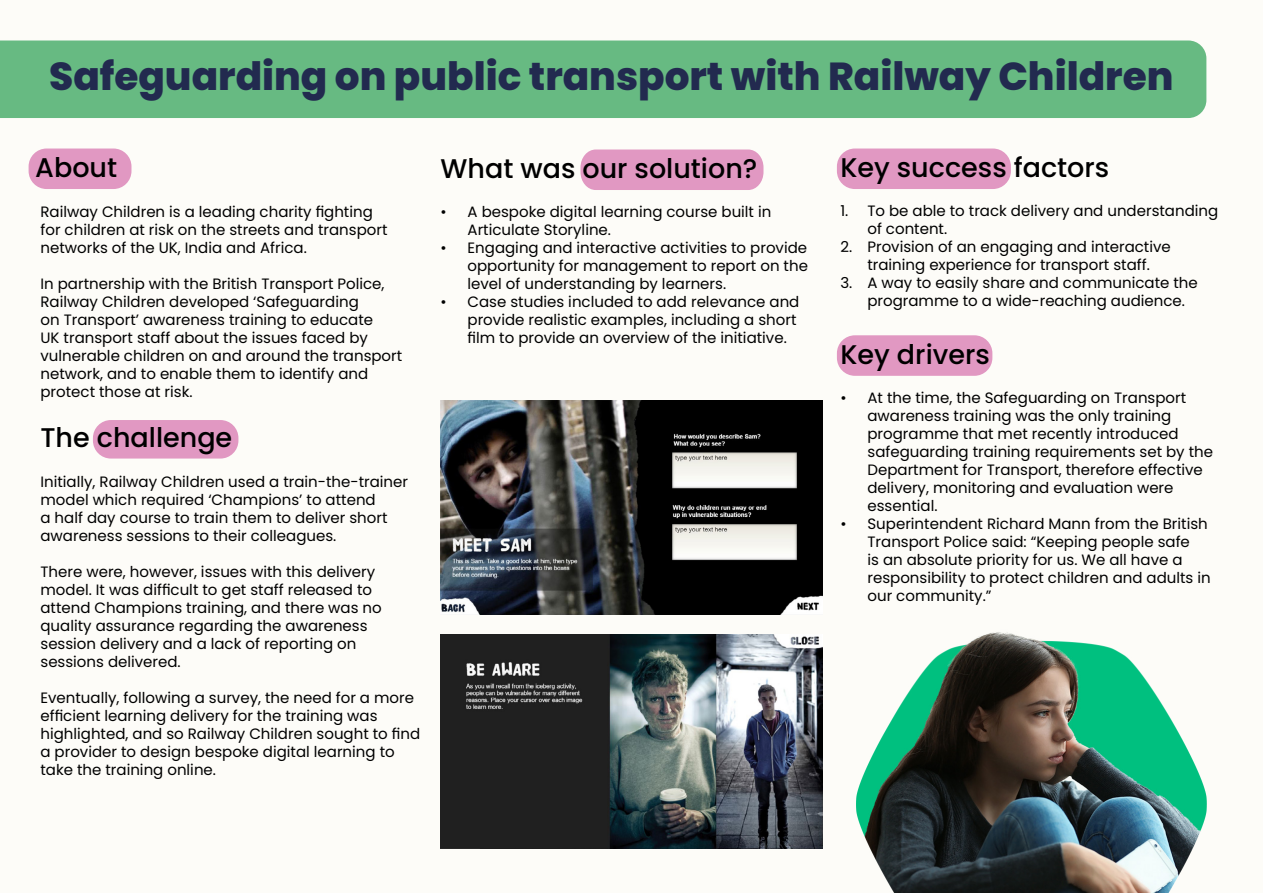
<style>
.page{position:relative;width:1263px;height:893px;background:#fdfcf8}
.page>*{position:absolute;margin:0;border:0;box-sizing:border-box;transform-origin:0 0}
.t1{font:800 39px "Poppins";color:#222a4f}
.t2{font:500 27px "Poppins";color:#000}
.t3{font:15px/18px "Poppins";color:#000}
</style>
<div class="page">
<div style="left:0;top:41px;width:1206px;height:77px;background:#67ba82"></div>
<div style="left:580px;top:150px;width:183px;height:40px;background:#e198c2"></div>
<div style="left:29px;top:149px;width:102px;height:40px;background:#e198c2;border-radius:18px"></div>
<div style="left:93px;top:420px;width:145px;height:39px;background:#e198c2;border-radius:18px"></div>
<div style="left:837px;top:149px;width:174px;height:40px;background:#e198c2;border-radius:18px"></div>
<div style="left:837px;top:335px;width:155px;height:41px;background:#e198c2;border-radius:18px"></div>
<img style="left:441px;top:400px;width:381px;height:215px">
<img style="left:441px;top:634px;width:381px;height:215px">
<img style="left:856px;top:632px;width:350px;height:261px">
<h1 class="t1" style="left:49px;top:54px;width:1126px">Safeguarding on public transport with Railway Children</h1>
<h2 class="t2" style="left:35px;top:152px;width:83px">About</h2>
<p class="t3" style="left:40px;top:203px;width:348px">Railway Children is a leading charity fighting for children at risk on the streets and transport networks of the UK, India and Africa.</p>
<p class="t3" style="left:40px;top:275px;width:363px">In partnership with the British Transport Police, Railway Children developed ‘Safeguarding<br>on Transport’ awareness training to educate<br>UK transport staff about the issues faced by vulnerable children on and around the transport network, and to enable them to identify and protect those at risk.</p>
<h2 class="t2" style="left:40px;top:422px;width:193px">The challenge</h2>
<p class="t3" style="left:40px;top:473px;width:369px">Initially, Railway Children used a train-the-trainer model which required ‘Champions’ to attend<br>a half day course to train them to deliver short awareness sessions to their colleagues.</p>
<p class="t3" style="left:40px;top:563px;width:343px">There were, however, issues with this delivery model. It was difficult to get staff released to attend Champions training, and there was no quality assurance regarding the awareness session delivery and a lack of reporting on sessions delivered.</p>
<p class="t3" style="left:40px;top:689px;width:381px">Eventually, following a survey, the need for a more efficient learning delivery for the training was highlighted, and so Railway Children sought to find a provider to design bespoke digital learning to take the training online.</p>
<h2 class="t2" style="left:441px;top:153px;width:318px">What was our solution?</h2>
<p class="t3" style="left:468px;top:203px;width:305px;text-indent:-27px">• A bespoke digital learning course built in<br>Articulate Storyline.</p>
<p class="t3" style="left:468px;top:239px;width:342px;text-align:justify;text-indent:-27px">• Engaging and interactive activities to provide opportunity for management to report on the level of understanding by learners.</p>
<p class="t3" style="left:468px;top:293px;width:333px;text-indent:-27px">• Case studies included to add relevance and provide realistic examples, including a short film to provide an overview of the initiative.</p>
<h2 class="t2" style="left:840px;top:152px;width:270px">Key success factors</h2>
<p class="t3" style="left:867px;top:202px;width:352px;text-indent:-27px">1. To be able to track delivery and understanding of content.</p>
<p class="t3" style="left:840px;top:238px;width:332px;text-align:center">2. Provision of an engaging and interactive training experience for transport staff.</p>
<p class="t3" style="left:867px;top:274px;width:332px;text-indent:-27px">3. A way to easily share and communicate the programme to a wide-reaching audience.</p>
<h2 class="t2" style="left:840px;top:339px;width:151px">Key drivers</h2>
<p class="t3" style="left:867px;top:388px;width:347px;text-indent:-27px">• At the time, the Safeguarding on Transport awareness training was the only training programme that met recently introduced safeguarding training requirements set by the Department for Transport, therefore effective delivery, monitoring and evaluation were essential.</p>
<p class="t3" style="left:867px;top:514px;width:345px;text-indent:-27px">• Superintendent Richard Mann from the British Transport Police said: “Keeping people safe<br>is an absolute priority for us. We all have a responsibility to protect children and adults in our community.”</p>
</div>
